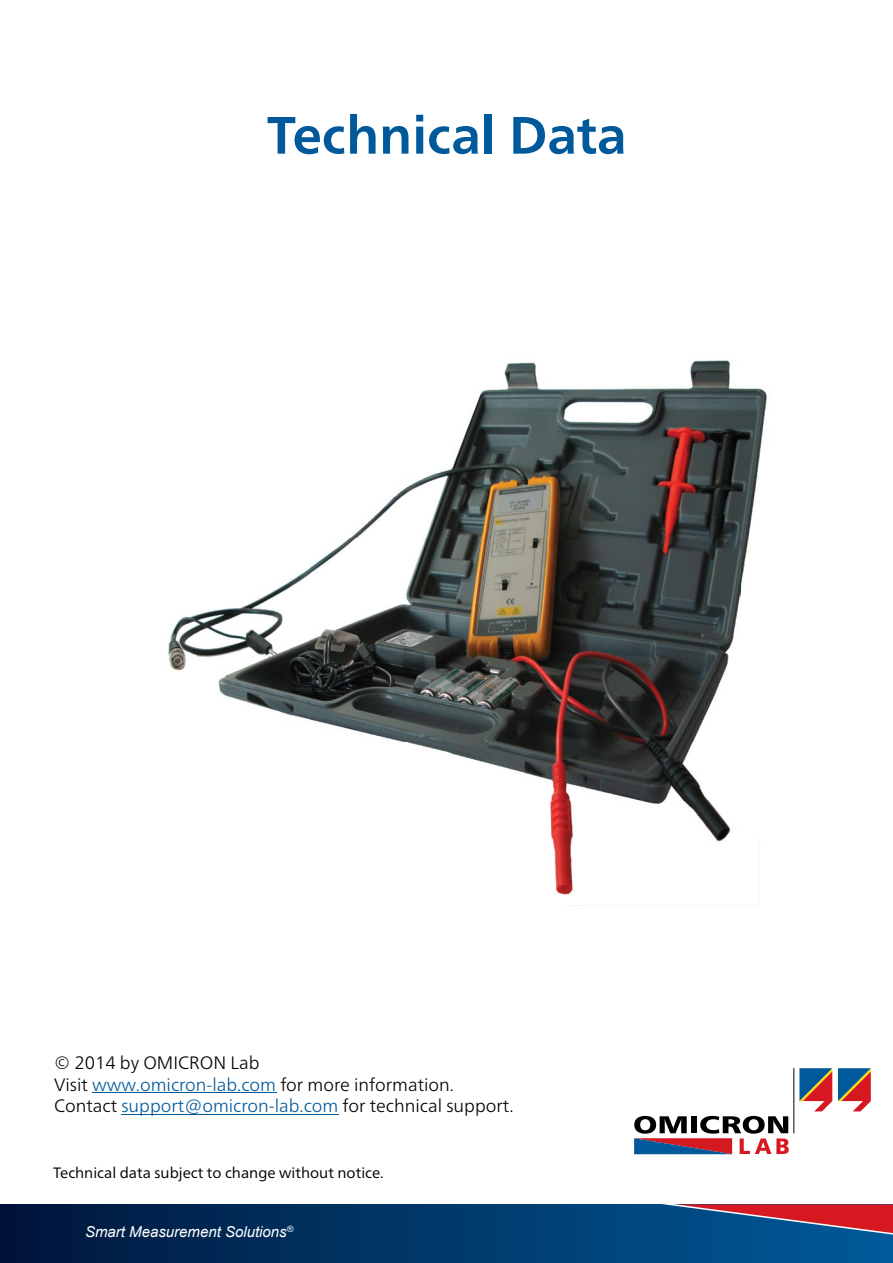
<style>
.page{position:relative;width:893px;height:1263px;background:#fff}
.page>*{position:absolute;margin:0;border:0;box-sizing:border-box;transform-origin:0 0}
.t1{font:700 52.5px "Frutiger Neue LTW1 G";color:#00599a}
.t2{font:300 18px/21.6px "Frutiger Neue LTW1 G";color:#000}
.t3{font:15px "Frutiger Neue LTW1 G";color:#000}
.t4{font:italic 15px "Arial";color:#fff}
.s1{color:#00599a}
</style>
<div class="page">
<svg style="left:634px;top:1116px;width:155px;height:38px"></svg>
<hr style="left:794px;top:1068px;width:1px;height:65px;background:#000">
<svg style="left:799px;top:1068px;width:33px;height:43px"></svg>
<svg style="left:838px;top:1068px;width:33px;height:43px"></svg>
<div style="left:0;top:1204px;width:893px;height:59px;background:linear-gradient(to right,#00163c,#005b9a)"></div>
<svg style="left:659px;top:1204px;width:234px;height:30px"></svg>
<hr style="left:92px;top:1092px;width:184px;height:1px;background:#00599a">
<hr style="left:121px;top:1113px;width:217px;height:1px;background:#00599a">
<img style="left:168px;top:360px;width:599px;height:546px">
<img style="left:168px;top:360px;width:179px;height:20px">
<h1 class="t1" style="left:267px;top:104px;width:361px">Technical Data</h1>
<p class="t2" style="left:54px;top:1052px;width:461px">© 2014 by OMICRON Lab<br>Visit <span class="s1">www.omicron-lab.com</span> for more information.<br>Contact <span class="s1">support@omicron-lab.com</span> for technical support.</p>
<p class="t3" style="left:53px;top:1163px;width:332px">Technical data subject to change without notice.</p>
<p class="t4" style="left:85px;top:1222px;width:210px">Smart Measurement Solutions<sup>®</sup></p>
</div>
